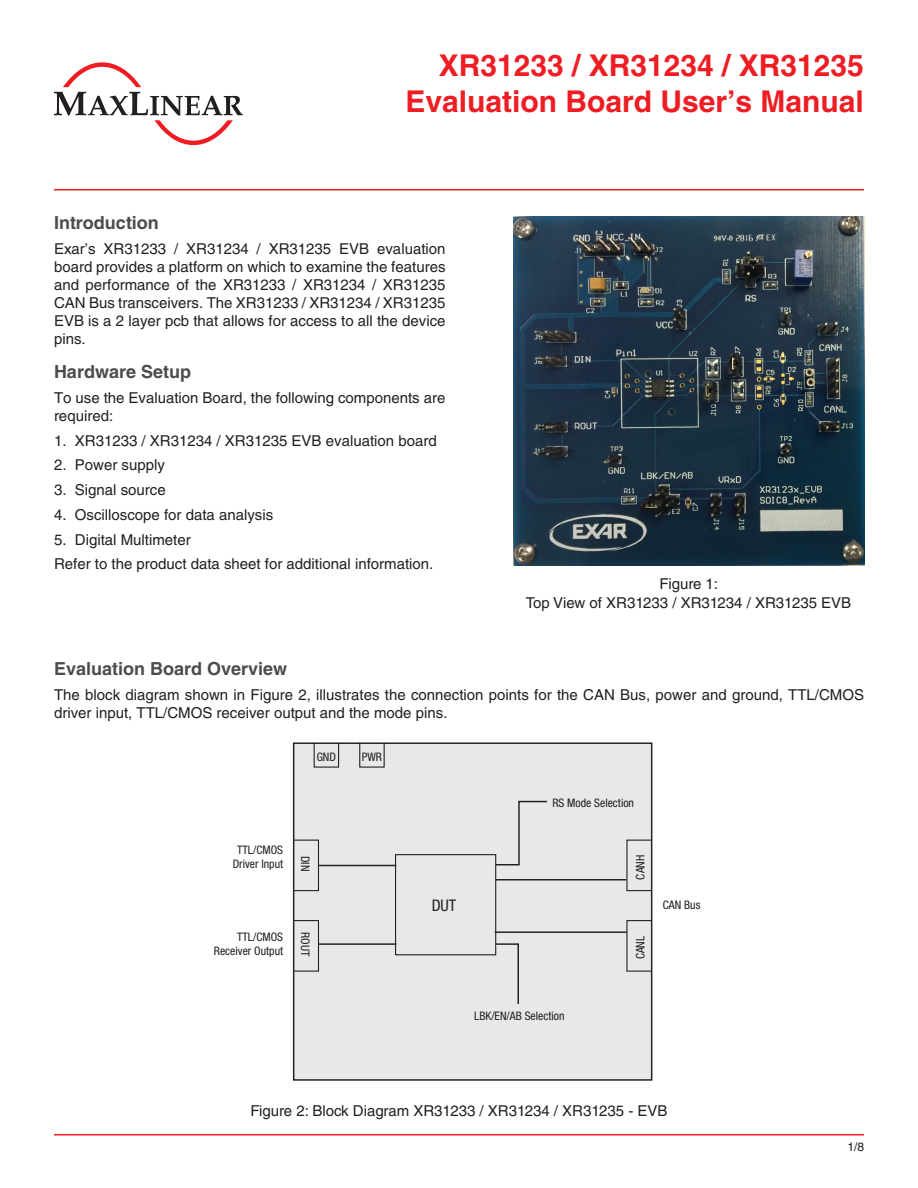
<style>
.page{position:relative;width:918px;height:1188px;background:#fff}
.page>*{position:absolute;margin:0;border:0;box-sizing:border-box;transform-origin:0 0}
.t1{font:700 30px/36px "Helvetica LT Std";color:#ee1d23;text-align:right}
.Heading{font:700 18px "Helvetica LT Std";color:#4b4c4d}
.t2{font:condensed 16.05px "Helvetica Neue LT Std";color:#231f20}
.Body_Text{font:15px/18px "Helvetica LT Std";color:#231f20}
.Figure_Titles{font:15px "Helvetica LT Std";color:#231f20}
.t3{font:12px "Helvetica LT Std";color:#231f20}
.t4{font:condensed 11.7px/14.1px "Helvetica Neue LT Std";color:#231f20;text-align:center}
</style>
<div class="page">
<hr style="left:54px;top:189px;width:810px;height:1px;background:#ee1d23">
<hr style="left:54px;top:1134px;width:810px;height:2px;background:#ee1d23">
<svg style="left:54px;top:62px;width:189px;height:84px"></svg>
<img style="left:513px;top:216px;width:352px;height:350px">
<div style="left:294px;top:743px;width:358px;height:337px;background:#e7e8e9"></div>
<div style="left:314px;top:742px;width:25px;height:26px;border:1px solid #231f20"></div>
<div style="left:359px;top:742px;width:26px;height:26px;border:1px solid #231f20"></div>
<div style="left:294px;top:840px;width:25px;height:51px;border:1px solid #231f20"></div>
<div style="left:294px;top:920px;width:25px;height:52px;border:1px solid #231f20"></div>
<div style="left:626px;top:920px;width:26px;height:52px;border:1px solid #231f20"></div>
<div style="left:626px;top:840px;width:26px;height:51px;border:1px solid #231f20"></div>
<div style="left:395px;top:854px;width:101px;height:101px;border:1px solid #231f20"></div>
<hr style="left:318px;top:865px;width:78px;height:1px;background:#231f20">
<hr style="left:318px;top:943px;width:78px;height:2px;background:#231f20">
<svg style="left:494px;top:800px;width:53px;height:66px"></svg>
<hr style="left:496px;top:879px;width:130px;height:1px;background:#231f20">
<hr style="left:495px;top:931px;width:132px;height:2px;background:#231f20">
<svg style="left:494px;top:943px;width:25px;height:61px"></svg>
<h1 class="t1" style="left:406px;top:47px;width:460px">XR31233 / XR31234 / XR31235<br>Evaluation Board User’s Manual</h1>
<p class="Heading" style="left:54px;top:212px;width:106px">Introduction</p>
<p class="Body_Text" style="left:54px;top:239px;width:393px;text-align:justify">Exar’s XR31233 / XR31234 / XR31235 EVB evaluation board provides a platform on which to examine the features and performance of the XR31233 / XR31234 / XR31235<br>CAN Bus transceivers. The XR31233 / XR31234 / XR31235<br>EVB is a 2 layer pcb that allows for access to all the device pins.</p>
<p class="Heading" style="left:54px;top:361px;width:139px">Hardware Setup</p>
<p class="Body_Text" style="left:54px;top:389px;width:393px">To use the Evaluation Board, the following components are required:</p>
<p class="Body_Text" style="left:54px;top:431px;width:384px">1. XR31233 / XR31234 / XR31235 EVB evaluation board</p>
<p class="Body_Text" style="left:54px;top:456px;width:112px">2. Power supply</p>
<p class="Body_Text" style="left:54px;top:481px;width:113px">3. Signal source</p>
<p class="Body_Text" style="left:54px;top:506px;width:221px">4. Oscilloscope for data analysis</p>
<p class="Body_Text" style="left:54px;top:530px;width:138px">5. Digital Multimeter</p>
<p class="Body_Text" style="left:54px;top:555px;width:381px">Refer to the product data sheet for additional information.</p>
<p class="Figure_Titles" style="left:660px;top:575px;width:60px">Figure 1:</p>
<p class="Figure_Titles" style="left:526px;top:594px;width:327px">Top View of XR31233 / XR31234 / XR31235 EVB</p>
<p class="Heading" style="left:54px;top:658px;width:235px">Evaluation Board Overview</p>
<p class="Body_Text" style="left:54px;top:685px;width:812px">The block diagram shown in Figure 2, illustrates the connection points for the CAN Bus, power and ground, TTL/CMOS driver input, TTL/CMOS receiver output and the mode pins.</p>
<p class="t4" style="left:233px;top:843px;width:52px">TTL/CMOS<br>Driver Input</p>
<p class="t4" style="left:214px;top:930px;width:71px;text-align:right">TTL/CMOS<br>Receiver Output</p>
<p class="t4" style="left:317px;top:749px;width:21px">GND</p>
<p class="t4" style="left:362px;top:749px;width:22px">PWR</p>
<p class="t4" style="left:312px;top:856px;width:17px;rotate:90deg">DIN</p>
<p class="t2" style="left:432px;top:896px;width:26px">DUT</p>
<p class="t4" style="left:552px;top:796px;width:83px">RS Mode Selection</p>
<p class="t4" style="left:633px;top:880px;width:26px;rotate:-90deg">CANH</p>
<p class="t4" style="left:312px;top:932px;width:26px;rotate:90deg">ROUT</p>
<p class="t4" style="left:633px;top:959px;width:25px;rotate:-90deg">CANL</p>
<p class="t4" style="left:663px;top:897px;width:39px">CAN Bus</p>
<p class="t4" style="left:474px;top:1009px;width:92px">LBK/EN/AB Selection</p>
<p class="Figure_Titles" style="left:250px;top:1102px;width:419px">Figure 2: Block Diagram XR31233 / XR31234 / XR31235 - EVB</p>
<p class="t3" style="left:847px;top:1140px;width:18px">1/8</p>
</div>
